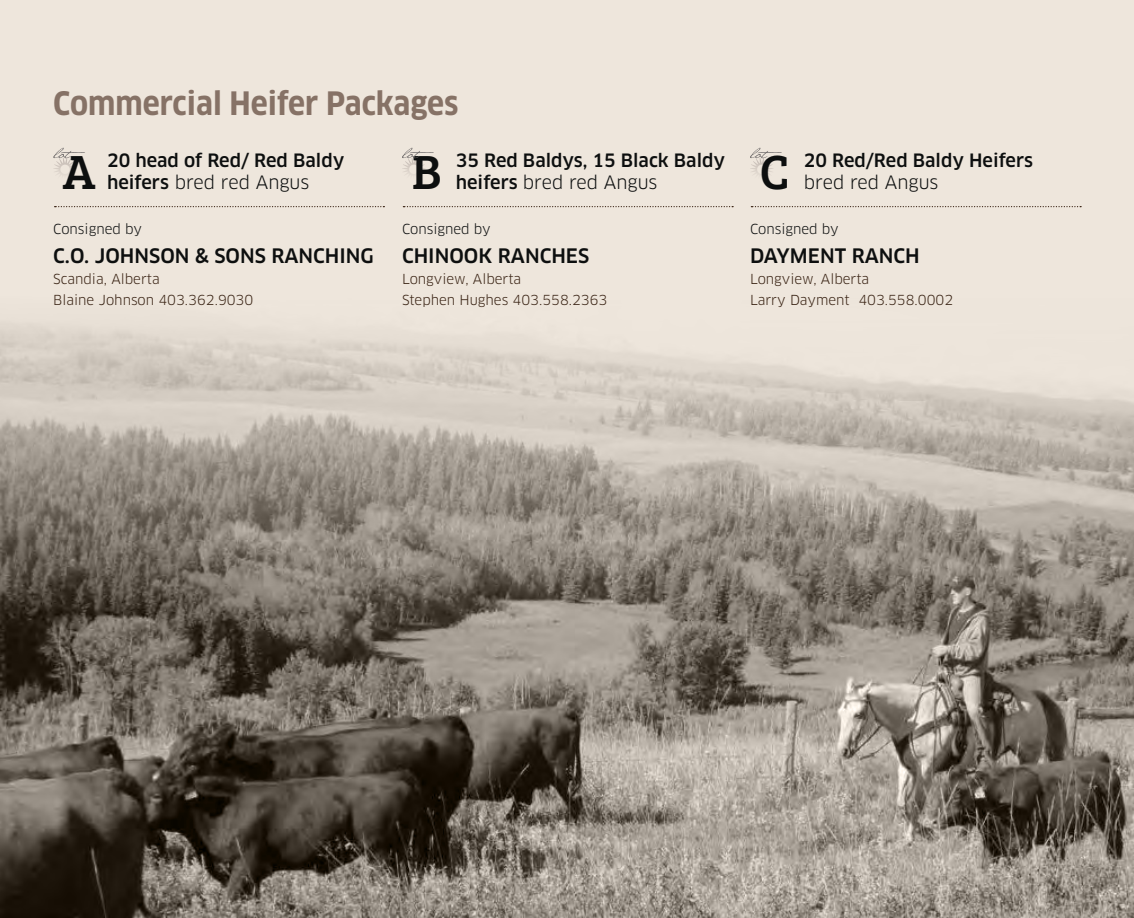
<style>
.page{position:relative;width:1134px;height:918px;background:#eee6dc}
.page>*{position:absolute;margin:0;border:0;box-sizing:border-box;transform-origin:0 0}
.t1{font:49.5px "Bree Serif";color:#0d0f0f}
.t2{font:700 31.5px "Clan OT Narr";color:#867266}
.t3{font:500 19.5px "Clan OT";color:#0d0f0f}
.t4{font:500 18px/21.6px "Clan OT";color:#0d0f0f}
.t5{font:18px "Clan OT";color:#0d0f0f}
.t6{font:13.5px/21px "Clan OT";color:#3a2415}
.t7{font:13.5px "Clan OT";color:#0d0f0f}
.s1{font-weight:400}
</style>
<div class="page">
<img style="left:0;top:322px;width:1134px;height:596px">
<svg style="left:53px;top:148px;width:32px;height:27px"></svg>
<svg style="left:55px;top:206px;width:329px;height:1px"></svg>
<svg style="left:402px;top:148px;width:32px;height:27px"></svg>
<svg style="left:403px;top:206px;width:330px;height:1px"></svg>
<svg style="left:750px;top:148px;width:32px;height:27px"></svg>
<svg style="left:751px;top:206px;width:330px;height:1px"></svg>
<h2 class="t2" style="left:53px;top:85px;width:407px">Commercial Heifer Packages</h2>
<h3 class="t4" style="left:804px;top:150px;width:231px">20 Red/Red Baldy Heifers</h3>
<h3 class="t5" style="left:804px;top:172px;width:136px">bred red Angus</h3>
<h3 class="t4" style="left:107px;top:150px;width:239px">20 head of Red/ Red Baldy heifers <span class="s1">bred red Angus</span></h3>
<h1 class="t1" style="left:412px;top:136px;width:31px">B</h1>
<p class="t7" style="left:402px;top:221px;width:90px">Consigned by</p>
<h3 class="t3" style="left:402px;top:244px;width:189px">CHINOOK RANCHES</h3>
<p class="t6" style="left:402px;top:268px;width:207px">Longview, Alberta<br>Stephen Hughes 403.558.2363</p>
<h3 class="t4" style="left:456px;top:150px;width:271px">35 Red Baldys, 15 Black Baldy heifers <span class="s1">bred red Angus</span></h3>
<h1 class="t1" style="left:760px;top:136px;width:31px">C</h1>
<p class="t7" style="left:750px;top:221px;width:90px">Consigned by</p>
<h3 class="t3" style="left:750px;top:244px;width:171px">DAYMENT RANCH</h3>
<p class="t6" style="left:750px;top:268px;width:205px">Longview, Alberta<br>Larry Dayment 403.558.0002</p>
<h1 class="t1" style="left:63px;top:136px;width:34px">A</h1>
<p class="t7" style="left:53px;top:221px;width:90px">Consigned by</p>
<h3 class="t3" style="left:53px;top:244px;width:322px">C.O. JOHNSON &amp; SONS RANCHING</h3>
<p class="t6" style="left:53px;top:268px;width:202px">Scandia, Alberta<br>Blaine Johnson 403.362.9030</p>
</div>
